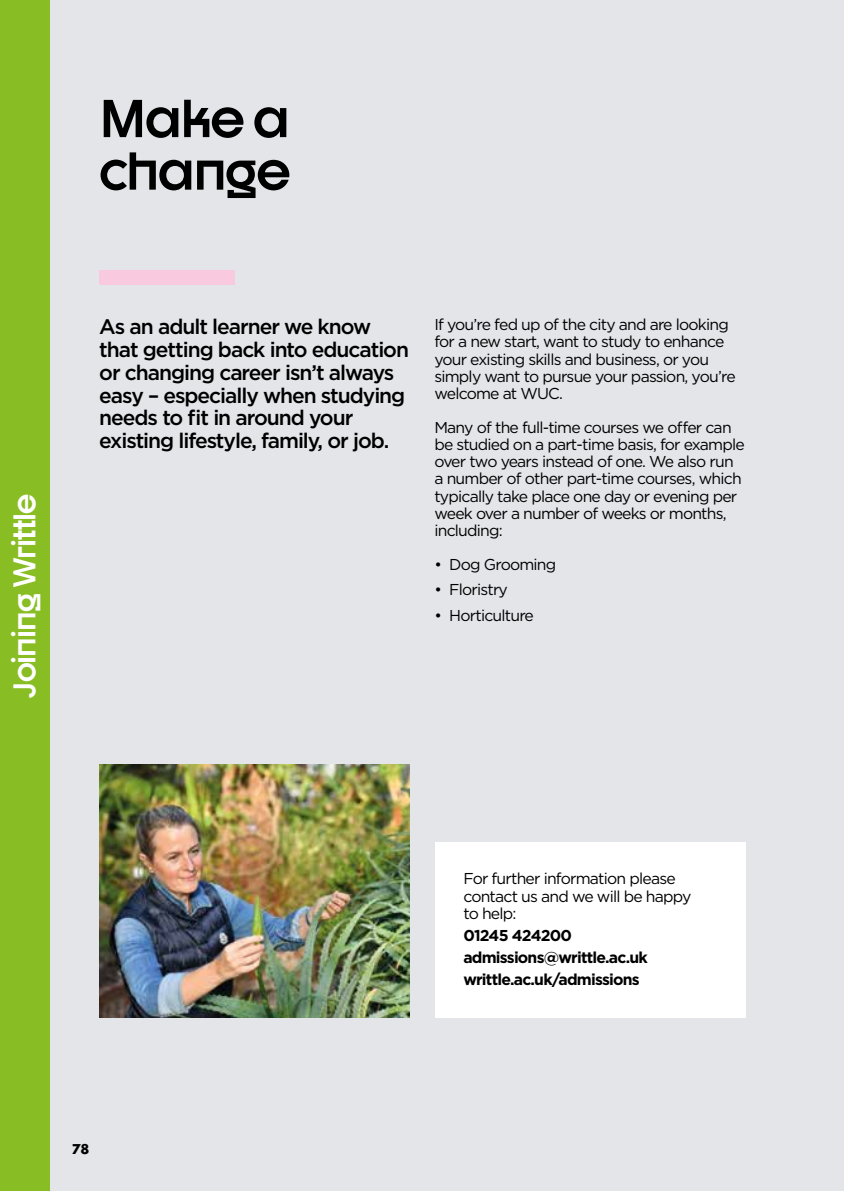
<style>
.page{position:relative;width:844px;height:1191px;background:#fff}
.page>*{position:absolute;margin:0;border:0;box-sizing:border-box;transform-origin:0 0}
.t1{font:700 52.5px/52.5px "Dystopian";letter-spacing:-.025em;color:#000}
.t2{font:700 30.97px "Dystopian";letter-spacing:-.03em;color:#fff}
.t3{font:500 21px/22.8px "Gotham";letter-spacing:-.05em;color:#000}
.t4{font:15.75px/17.2px "Gotham";letter-spacing:-.05em;color:#000}
.t5{font:700 15.75px/22.1px "Gotham";letter-spacing:-.05em;color:#000}
.t6{font:700 13.12px "Futura";color:#000}
</style>
<div class="page">
<div style="left:0;top:0;width:843px;height:1191px;background:#e3e5e9"></div>
<img style="left:99px;top:765px;width:310px;height:252px">
<div style="left:99px;top:270px;width:135px;height:15px;background:#f8c9df"></div>
<div style="left:435px;top:842px;width:310px;height:175px;background:#fff"></div>
<div style="left:0;top:0;width:50px;height:1191px;background:#89bd24"></div>
<h2 class="t2" style="left:5px;top:697px;width:205px;rotate:-90deg">Joining Writtle</h2>
<h1 class="t1" style="left:99px;top:91px;width:193px">Make a change</h1>
<h3 class="t3" style="left:99px;top:315px;width:311px">As an adult learner we know that getting back into education or changing career isn’t always easy – especially when studying needs to fit in around your existing lifestyle, family, or job.</h3>
<p class="t4" style="left:434px;top:316px;width:303px">If you’re fed up of the city and are looking for a new start, want to study to enhance your existing skills and business, or you simply want to pursue your passion, you’re welcome at WUC.</p>
<p class="t4" style="left:434px;top:418px;width:312px">Many of the full-time courses we offer can be studied on a part-time basis, for example over two years instead of one. We also run a number of other part-time courses, which typically take place one day or evening per week over a number of weeks or months, including:</p>
<p class="t4" style="left:434px;top:555px;width:123px">• Dog Grooming</p>
<p class="t4" style="left:434px;top:581px;width:75px">• Floristry</p>
<p class="t4" style="left:434px;top:606px;width:101px">• Horticulture</p>
<p class="t6" style="left:72px;top:1139px;width:19px">78</p>
<p class="t4" style="left:463px;top:870px;width:229px">For further information please contact us and we will be happy to help:</p>
<p class="t5" style="left:463px;top:924px;width:186px">01245 424200 admissions@writtle.ac.uk writtle.ac.uk/admissions</p>
</div>
